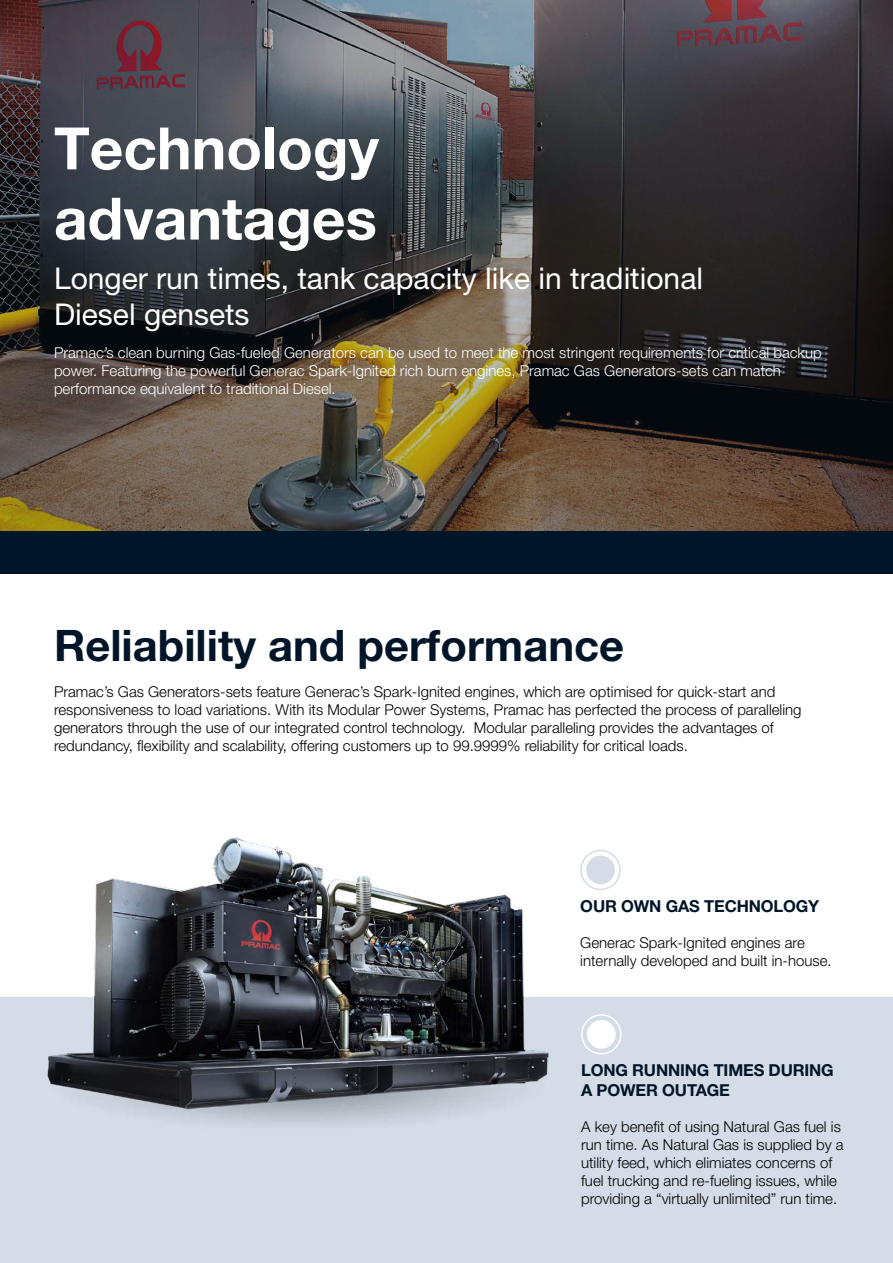
<style>
.page{position:relative;width:893px;height:1263px;background:#fff}
.page>*{position:absolute;margin:0;border:0;box-sizing:border-box;transform-origin:0 0}
.t1{font:700 58.5px/70.2px "Helvetica Neue LT Pro";color:#fff}
.t2{font:700 43.5px "Helvetica Neue LT Pro";color:#001528}
.t3{font:30px/36px "Helvetica Neue LT Std";color:#fff}
.t4{font:700 16.5px/19.8px "Helvetica Neue";letter-spacing:-.01em;color:#001528}
.t5{font:300 15px/18px "Helvetica Neue LT Pro";color:#000}
.t6{font:300 15px/18px "Helvetica Neue LT Std";color:#000}
.t7{font:300 15px/18px "Helvetica Neue LT Pro";color:#fff}
</style>
<div class="page">
<div style="left:0;top:997px;width:893px;height:266px;background:#d4dce7"></div>
<hr style="left:892px;top:766px;width:1px;height:65px;background:#d4dce7">
<div style="left:0;top:531px;width:893px;height:43px;background:#001528"></div>
<img style="left:0;top:0;width:892px;height:531px">
<hr style="left:892px;top:0;width:1px;height:531px;background:#0e1d2c">
<img style="left:47px;top:837px;width:565px;height:286px">
<div style="left:586px;top:855px;width:29px;height:29px;background:#d4dce7;border-radius:50%"></div>
<div style="left:580px;top:850px;width:41px;height:40px;border:2px solid #d4dce7;border-radius:50%"></div>
<div style="left:587px;top:1020px;width:29px;height:29px;background:#fff;border-radius:50%"></div>
<div style="left:581px;top:1014px;width:40px;height:40px;border:2px solid #fff;border-radius:50%"></div>
<h1 class="t1" style="left:54px;top:112px;width:326px">Technology advantages</h1>
<h3 class="t3" style="left:54px;top:260px;width:651px">Longer run times, tank capacity like in traditional<br>Diesel gensets</h3>
<p class="t7" style="left:54px;top:344px;width:769px">Pramac’s clean burning Gas-fueled Generators can be used to meet the most stringent requirements for critical backup power. Featuring the powerful Generac Spark-Ignited rich burn engines, Pramac Gas Generators-sets can match performance equivalent to traditional Diesel.</p>
<h2 class="t2" style="left:54px;top:618px;width:572px">Reliability and performance</h2>
<p class="t5" style="left:54px;top:682px;width:749px">Pramac’s Gas Generators-sets feature Generac’s Spark-Ignited engines, which are optimised for quick-start and responsiveness to load variations. With its Modular Power Systems, Pramac has perfected the process of paralleling generators through the use of our integrated control technology. Modular paralleling provides the advantages of redundancy, flexibility and scalability, offering customers up to 99.9999% reliability for critical loads.</p>
<p class="t4" style="left:580px;top:896px;width:240px">OUR OWN GAS TECHNOLOGY</p>
<p class="t6" style="left:580px;top:934px;width:253px">Generac Spark-Ignited engines are internally developed and built in-house.</p>
<p class="t4" style="left:581px;top:1060px;width:254px">LONG RUNNING TIMES DURING<br>A POWER OUTAGE</p>
<p class="t6" style="left:581px;top:1117px;width:264px">A key benefit of using Natural Gas fuel is run time. As Natural Gas is supplied by a utility feed, which elimiates concerns of fuel trucking and re-fueling issues, while providing a “virtually unlimited” run time.</p>
</div>
